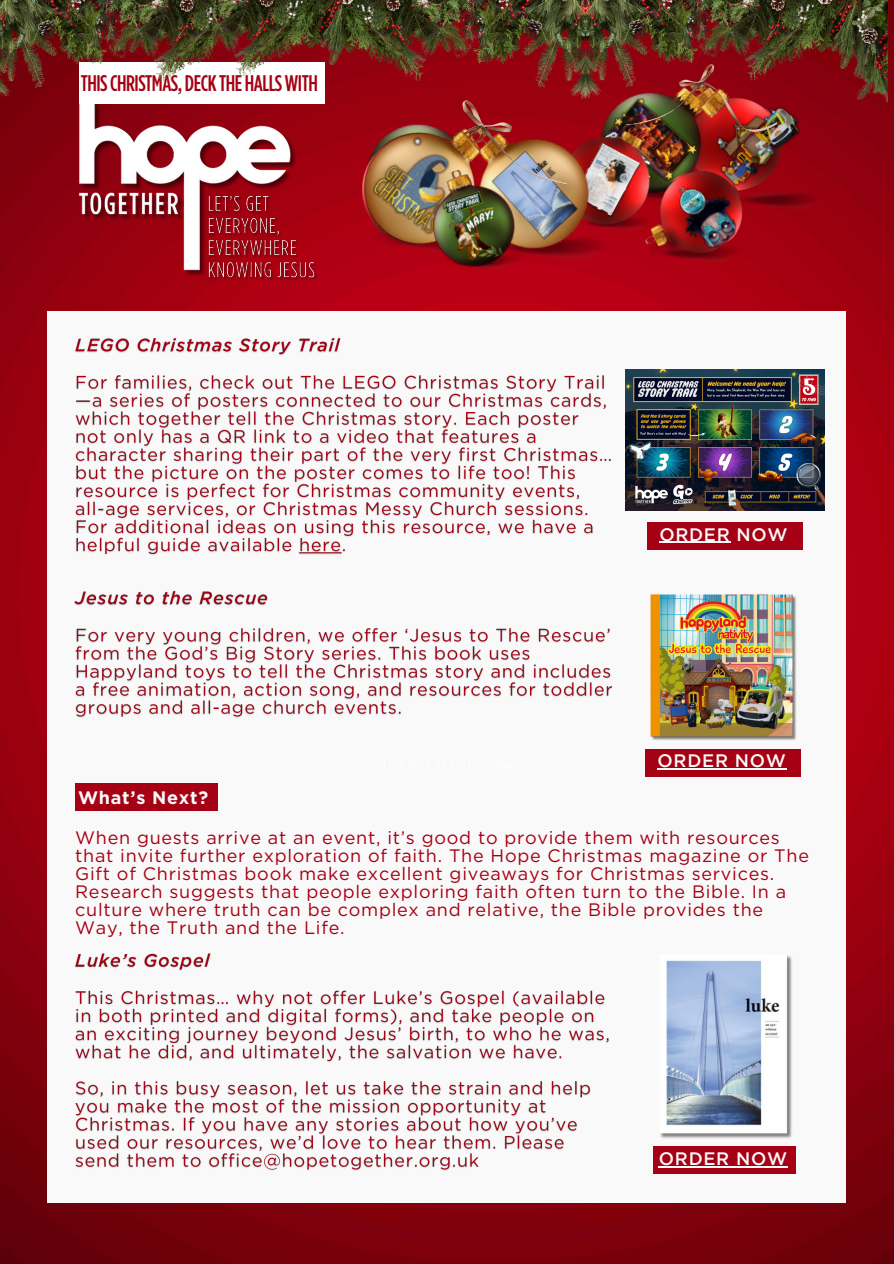
<style>
.page{position:relative;width:894px;height:1264px;background:#fff}
.page>*{position:absolute;margin:0;border:0;box-sizing:border-box;transform-origin:0 0}
.t1{font:500 22.65px "Gotham Condensed";letter-spacing:-.02em;color:#a50013}
.t2{font:18px/18px "Gotham";letter-spacing:.04em;color:#a50013}
.t3{font:500 18px "Gotham";letter-spacing:.04em;color:#faf9f9}
.t4{font:700 18px "Gotham";letter-spacing:.04em;color:#faf9f9}
</style>
<div class="page">
<img style="left:0;top:0;width:893px;height:1263px">
<div style="left:48px;top:311px;width:797px;height:892px;background:#faf9f9"></div>
<div style="left:75px;top:783px;width:143px;height:27px;background:#a50013"></div>
<img style="left:794px;top:164px;width:74px;height:94px">
<img style="left:794px;top:164px;width:32px;height:45px">
<img style="left:535px;top:164px;width:108px;height:143px">
<img style="left:535px;top:164px;width:53px;height:81px">
<img style="left:535px;top:164px;width:31px;height:33px">
<img style="left:299px;top:78px;width:236px;height:233px">
<img style="left:417px;top:164px;width:109px;height:122px">
<img style="left:441px;top:182px;width:82px;height:85px">
<img style="left:621px;top:164px;width:173px;height:123px">
<img style="left:658px;top:165px;width:98px;height:99px">
<img style="left:455px;top:240px;width:80px;height:43px">
<img style="left:75px;top:159px;width:247px;height:120px">
<img style="left:207px;top:192px;width:112px;height:91px">
<img style="left:342px;top:0;width:545px;height:164px">
<img style="left:212px;top:0;width:129px;height:159px">
<img style="left:0;top:0;width:212px;height:165px">
<div style="left:646px;top:522px;width:156px;height:28px;background:#a50013"></div>
<hr style="left:659px;top:541px;width:71px;height:2px;background:#faf9f9">
<div style="left:652px;top:1146px;width:143px;height:28px;background:#a50013"></div>
<hr style="left:658px;top:1165px;width:129px;height:2px;background:#faf9f9">
<div style="left:644px;top:749px;width:156px;height:27px;background:#a50013"></div>
<hr style="left:657px;top:768px;width:129px;height:1px;background:#faf9f9">
<img style="left:625px;top:369px;width:199px;height:141px">
<img style="left:650px;top:595px;width:146px;height:145px">
<img style="left:660px;top:955px;width:132px;height:184px">
<img style="left:74px;top:338px;width:539px;height:380px">
<img style="left:75px;top:953px;width:534px;height:218px">
<p class="t1" style="left:81px;top:71px;width:238px">THISCHRISTMAS, DECKTHE HALLSWITH</p>
<p class="t4" style="left:78px;top:787px;width:132px">What’s Next?</p>
<p class="t3" style="left:659px;top:527px;width:130px">ORDER NOW</p>
<p class="t3" style="left:657px;top:754px;width:130px">ORDER NOW</p>
<p class="t2" style="left:75px;top:828px;width:735px">When guests arrive at an event, it’s good to provide them with resources that invite further exploration of faith. The Hope Christmas magazine or The Gift of Christmas book make excellent giveaways for Christmas services.<br>Research suggests that people exploring faith often turn to the Bible. In a culture where truth can be complex and relative, the Bible provides the Way, the Truth and the Life.</p>
<p class="t3" style="left:658px;top:1151px;width:130px">ORDER NOW</p>
</div>
